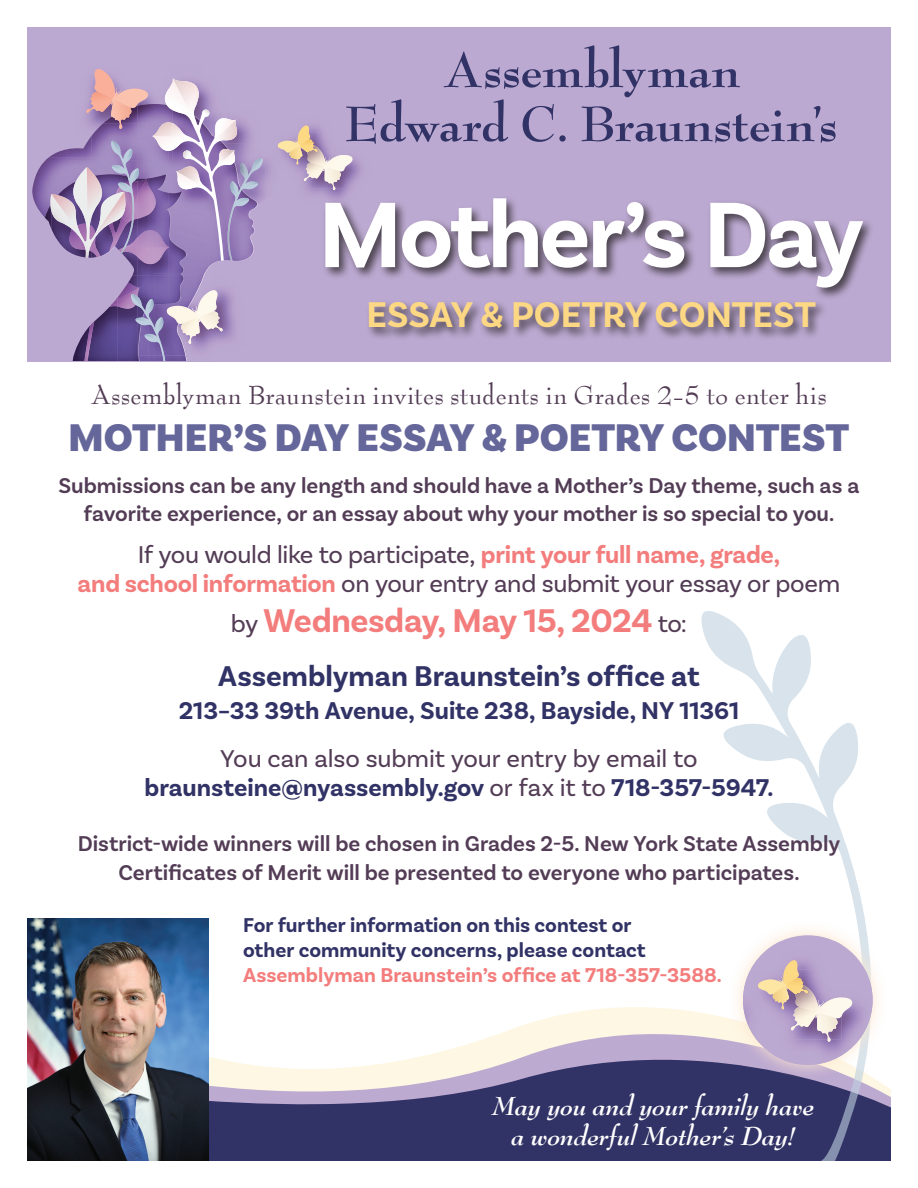
<style>
.page{position:relative;width:918px;height:1188px;background:#fff}
.page>*{position:absolute;margin:0;border:0;box-sizing:border-box;transform-origin:0 0}
.t1{font:700 97.5px "Basic Sans";letter-spacing:-.03em;color:#fff}
.t2{font:700 54px/54px "Bernhard Modern";letter-spacing:-.005em;color:#313265;text-align:center}
.t3{font:900 40.5px "Basic Sans";color:#65669a}
.t4{font:700 37.5px "Basic Sans";letter-spacing:-.005em;color:#fdd884}
.t5{font:700 34.5px "Basic Sans";letter-spacing:-.015em;color:#f37d7c}
.t6{font:700 30px "Basic Sans";color:#313265}
.t7{font:28.5px "Bernhard Modern";letter-spacing:.01em;color:#533c55}
.t8{font:italic 700 28.5px/30px "Bernhard Modern";letter-spacing:-.005em;color:#fff;text-align:center}
.t9{font:25.5px/28.5px "Basic Sans";letter-spacing:-.015em;color:#533c55;text-align:center}
.t10{font:700 25.5px "Basic Sans";color:#313265}
.t11{font:600 22.5px/28.5px "Basic Sans";color:#533c55;text-align:center}
.t12{font:700 21px/25.2px "Basic Sans";color:#313265}
.t13{font:700 21px "Basic Sans";color:#f37d7c}
.s1{font-weight:700;color:#f37d7c}
.s2{font-weight:400;font-size:25.5px;color:#533c55}
.s3{font-weight:700;color:#313265}
</style>
<div class="page">
<svg style="left:208px;top:988px;width:493px;height:35px"></svg>
<svg style="left:208px;top:1023px;width:683px;height:138px;fill:#313265"></svg>
<img style="left:27px;top:918px;width:181px;height:243px">
<div style="left:27px;top:27px;width:864px;height:334px;background:#bca9d1"></div>
<img style="left:32px;top:166px;width:9px;height:47px">
<svg style="left:41px;top:69px;width:222px;height:292px"></svg>
<svg style="left:277px;top:125px;width:76px;height:65px"></svg>
<div style="left:322px;top:195px;width:553px;height:146px;background:#231f20;opacity:.75"></div>
<svg style="left:701px;top:611px;width:172px;height:550px"></svg>
<svg style="left:728px;top:921px;width:160px;height:159px"></svg>
<div style="left:743px;top:935px;width:130px;height:130px;background:#bca9d1;border-radius:65px"></div>
<img style="left:772px;top:969px;width:101px;height:96px">
<img style="left:745px;top:942px;width:96px;height:41px">
<img style="left:743px;top:983px;width:13px;height:56px">
<svg style="left:756px;top:958px;width:97px;height:85px"></svg>
<h2 class="t2" style="left:345px;top:46px;width:494px">Assemblyman<br>Edward C. Braunstein’s</h2>
<h1 class="t1" style="left:319px;top:176px;width:547px">Mother’s Day</h1>
<h3 class="t4" style="left:366px;top:292px;width:451px">ESSAY &amp; POETRY CONTEST</h3>
<p class="t7" style="left:91px;top:382px;width:737px">Assemblyman Braunstein invites students in Grades 2-5 to enter his</p>
<h3 class="t3" style="left:68px;top:413px;width:783px">MOTHER’S DAY ESSAY &amp; POETRY CONTEST</h3>
<p class="t11" style="left:58px;top:471px;width:803px">Submissions can be any length and should have a Mother’s Day theme, such as a favorite experience, or an essay about why your mother is so special to you.</p>
<p class="t9" style="left:78px;top:540px;width:764px">If you would like to participate, <span class="s1">print your full name, grade,<br>and school information</span> on your entry and submit your essay or poem</p>
<h3 class="t5" style="left:231px;top:600px;width:458px"><span class="s2">by</span> Wednesday, May 15, 2024 <span class="s2">to:</span></h3>
<h3 class="t6" style="left:218px;top:657px;width:483px">Assemblyman Braunstein’s office at</h3>
<p class="t10" style="left:179px;top:695px;width:562px">213–33 39th Avenue, Suite 238, Bayside, NY 11361</p>
<p class="t9" style="left:145px;top:744px;width:630px">You can also submit your entry by email to <span class="s3">braunsteine@nyassembly.gov</span> or fax it to <span class="s3">718-357-5947.</span></p>
<p class="t11" style="left:78px;top:830px;width:764px">District-wide winners will be chosen in Grades 2-5. New York State Assembly<br>Certificates of Merit will be presented to everyone who participates.</p>
<p class="t12" style="left:243px;top:913px;width:404px">For further information on this contest or other community concerns, please contact</p>
<p class="t13" style="left:243px;top:963px;width:480px">Assemblyman Braunstein’s office at 718-357-3588.</p>
<p class="t8" style="left:491px;top:1092px;width:324px">May you and your family have a wonderful Mother’s Day!</p>
</div>
